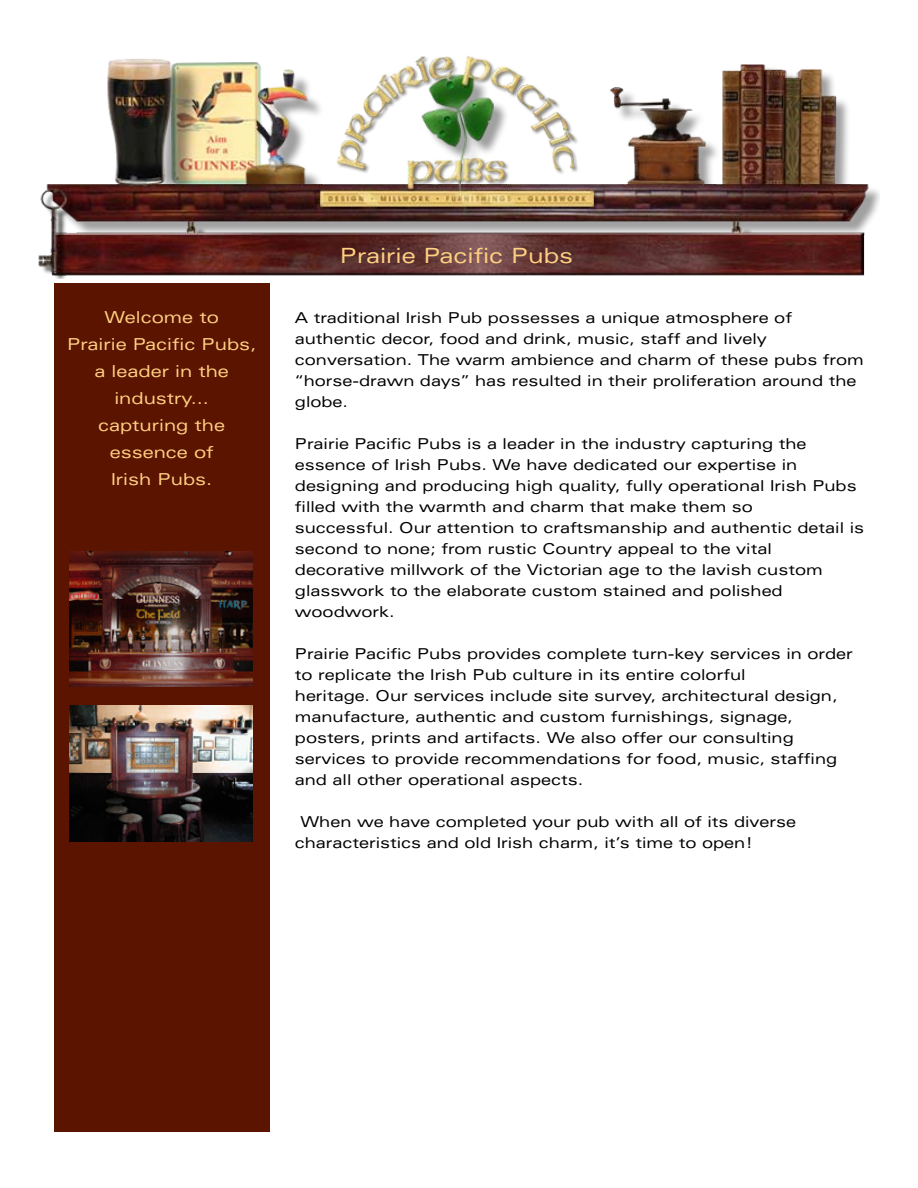
<style>
.page{position:relative;width:918px;height:1188px;background:#fff}
.page>*{position:absolute;margin:0;border:0;box-sizing:border-box;transform-origin:0 0}
.t1{font:expanded 21px "Univers";color:#ffcf82}
.t2{font:expanded 16.5px/27px "Univers";color:#ffcf82;text-align:center}
.t3{font:expanded 15px/21px "Univers";color:#000}
</style>
<div class="page">
<img style="left:38px;top:56px;width:841px;height:223px">
<div style="left:54px;top:284px;width:216px;height:848px;background:#5b1400"></div>
<img style="left:69px;top:552px;width:184px;height:135px">
<img style="left:69px;top:705px;width:184px;height:136px">
<p class="t2" style="left:67px;top:304px;width:191px">Welcome to<br>Prairie Pacific Pubs, a leader in the industry...<br>capturing the essence of<br>Irish Pubs.</p>
<h1 class="t1" style="left:340px;top:243px;width:235px">Prairie Pacific Pubs</h1>
<p class="t3" style="left:295px;top:307px;width:570px">A traditional Irish Pub possesses a unique atmosphere of authentic decor, food and drink, music, staff and lively conversation. The warm ambience and charm of these pubs from “horse-drawn days” has resulted in their proliferation around the globe.</p>
<p class="t3" style="left:295px;top:433px;width:571px">Prairie Pacific Pubs is a leader in the industry capturing the essence of Irish Pubs. We have dedicated our expertise in designing and producing high quality, fully operational Irish Pubs filled with the warmth and charm that make them so<br>successful. Our attention to craftsmanship and authentic detail is second to none; from rustic Country appeal to the vital decorative millwork of the Victorian age to the lavish custom glasswork to the elaborate custom stained and polished woodwork.</p>
<p class="t3" style="left:295px;top:643px;width:560px">Prairie Pacific Pubs provides complete turn-key services in order to replicate the Irish Pub culture in its entire colorful<br>heritage. Our services include site survey, architectural design, manufacture, authentic and custom furnishings, signage, posters, prints and artifacts. We also offer our consulting services to provide recommendations for food, music, staffing and all other operational aspects.</p>
<p class="t3" style="left:295px;top:811px;width:503px;text-indent:6px">When we have completed your pub with all of its diverse characteristics and old Irish charm, it’s time to open!</p>
</div>
